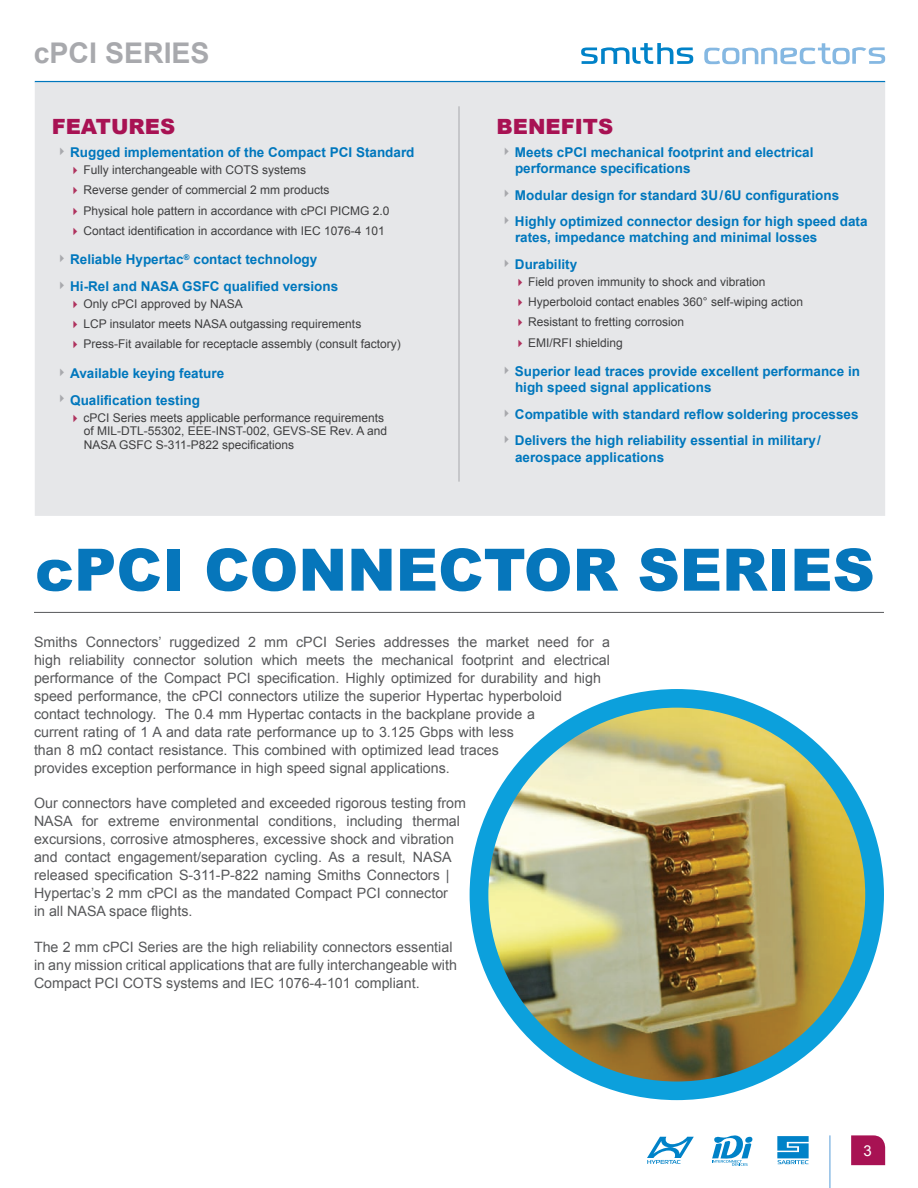
<style>
.page{position:relative;width:918px;height:1188px;background:#fff}
.page>*{position:absolute;margin:0;border:0;box-sizing:border-box;transform-origin:0 0}
.t1{font:900 58.5px "Arial";color:#0676bb}
.t2{font:700 28.5px "Arial";color:#a8a9ad}
.t3{font:900 21px "Arial";color:#a81253}
.t4{font:15px "Arial";color:#fff}
.t5{font:14.25px/18px "Arial";color:#57585a}
.t6{font:700 13.5px/26.4px "Arial";color:#0077bd}
.t7{font:12px/20.2px "Arial";color:#3e3e3f}
.s1{font-weight:700;font-size:10.5px;color:#af325e}
</style>
<div class="page">
<svg style="left:712px;top:1135px;width:40px;height:31px"></svg>
<svg style="left:777px;top:1136px;width:32px;height:28px"></svg>
<svg style="left:647px;top:1137px;width:47px;height:27px"></svg>
<hr style="left:35px;top:81px;width:850px;height:1px;background:#0077bd">
<svg style="left:851px;top:1135px;width:34px;height:30px"></svg>
<hr style="left:829px;top:1135px;width:2px;height:53px;background:#8ebde5">
<svg style="left:704px;top:43px;width:181px;height:21px"></svg>
<svg style="left:581px;top:43px;width:112px;height:21px"></svg>
<hr style="left:34px;top:612px;width:850px;height:1px;background:#57585a">
<div style="left:35px;top:82px;width:850px;height:434px;background:#e6e7e9"></div>
<hr style="left:459px;top:106px;width:1px;height:376px;background:#a8a9ad">
<div style="left:470px;top:689px;width:414px;height:411px;background:#0ca0dc;border-radius:50%"></div>
<img style="left:488px;top:708px;width:377px;height:374px">
<h2 class="t2" style="left:34px;top:34px;width:177px">cPCI SERIES</h2>
<h3 class="t3" style="left:52px;top:111px;width:125px">FEATURES</h3>
<p class="t6" style="left:59px;top:140px;width:357px"><sup>►</sup> Rugged implementation of the Compact PCI Standard</p>
<p class="t7" style="left:73px;top:160px;width:318px"><span class="s1">►</span> Fully interchangeable with COTS systems<br><span class="s1">►</span> Reverse gender of commercial 2 mm products<br><span class="s1">►</span> Physical hole pattern in accordance with cPCI PICMG 2.0 <span class="s1">►</span> Contact identification in accordance with IEC 1076-4 101</p>
<p class="t6" style="left:59px;top:247px;width:280px"><sup>►</sup> Reliable Hypertac<sup>®</sup> contact technology<br><sup>►</sup> Hi-Rel and NASA GSFC qualified versions</p>
<p class="t7" style="left:73px;top:294px;width:329px"><span class="s1">►</span> Only cPCI approved by NASA<br><span class="s1">►</span> LCP insulator meets NASA outgassing requirements<br><span class="s1">►</span> Press-Fit available for receptacle assembly (consult factory)</p>
<p class="t6" style="left:59px;top:361px;width:166px"><sup>►</sup> Available keying feature <sup>►</sup> Qualification testing</p>
<p class="t7" style="left:84px;top:411px;width:305px;line-height:13.5px;text-indent:-11px"><span class="s1">►</span> cPCI Series meets applicable performance requirements of MIL-DTL-55302, EEE-INST-002, GEVS-SE Rev. A and<br>NASA GSFC S-311-P822 specifications</p>
<h3 class="t3" style="left:497px;top:111px;width:118px">BENEFITS</h3>
<p class="t6" style="left:515px;top:145px;width:300px;line-height:16.2px;text-indent:-11px"><sup>►</sup> Meets cPCI mechanical footprint and electrical performance specifications</p>
<p class="t6" style="left:504px;top:182px;width:365px"><sup>►</sup> Modular design for standard 3U/6U configurations<br><sup>►</sup> Highly optimized connector design for high speed data</p>
<p class="t6" style="left:504px;top:225px;width:315px;text-indent:11px">rates, impedance matching and minimal losses <sup>►</sup> Durability</p>
<p class="t7" style="left:518px;top:272px;width:287px"><span class="s1">►</span> Field proven immunity to shock and vibration<br><span class="s1">►</span> Hyperboloid contact enables 360° self-wiping action <span class="s1">►</span> Resistant to fretting corrosion<br><span class="s1">►</span> EMI/RFI shielding</p>
<p class="t6" style="left:515px;top:364px;width:347px;line-height:16.2px;text-indent:-11px"><sup>►</sup> Superior lead traces provide excellent performance in high speed signal applications</p>
<p class="t6" style="left:504px;top:401px;width:356px"><sup>►</sup> Compatible with standard reflow soldering processes <sup>►</sup> Delivers the high reliability essential in military/</p>
<p class="t6" style="left:515px;top:444px;width:151px">aerospace applications</p>
<h1 class="t1" style="left:35px;top:527px;width:841px">cPCI CONNECTOR SERIES</h1>
<p class="t5" style="left:34px;top:633px;width:577px">Smiths Connectors’ ruggedized 2 mm cPCI Series addresses the market need for a high reliability connector solution which meets the mechanical footprint and electrical performance of the Compact PCI specification. Highly optimized for durability and high speed performance, the cPCI connectors utilize the superior Hypertac hyperboloid contact technology. The 0.4 mm Hypertac contacts in the backplane provide a<br>current rating of 1 A and data rate performance up to 3.125 Gbps with less<br>than 8 mΩ contact resistance. This combined with optimized lead traces<br>provides exception performance in high speed signal applications.</p>
<p class="t5" style="left:34px;top:795px;width:434px">Our connectors have completed and exceeded rigorous testing from NASA for extreme environmental conditions, including thermal excursions, corrosive atmospheres, excessive shock and vibration and contact engagement/separation cycling. As a result, NASA released specification S-311-P-822 naming Smiths Connectors | Hypertac’s 2 mm cPCI as the mandated Compact PCI connector<br>in all NASA space flights.</p>
<p class="t5" style="left:34px;top:939px;width:424px">The 2 mm cPCI Series are the high reliability connectors essential in any mission critical applications that are fully interchangeable with<br>Compact PCI COTS systems and IEC 1076-4-101 compliant.</p>
<p class="t4" style="left:863px;top:1141px;width:10px">3</p>
</div>
